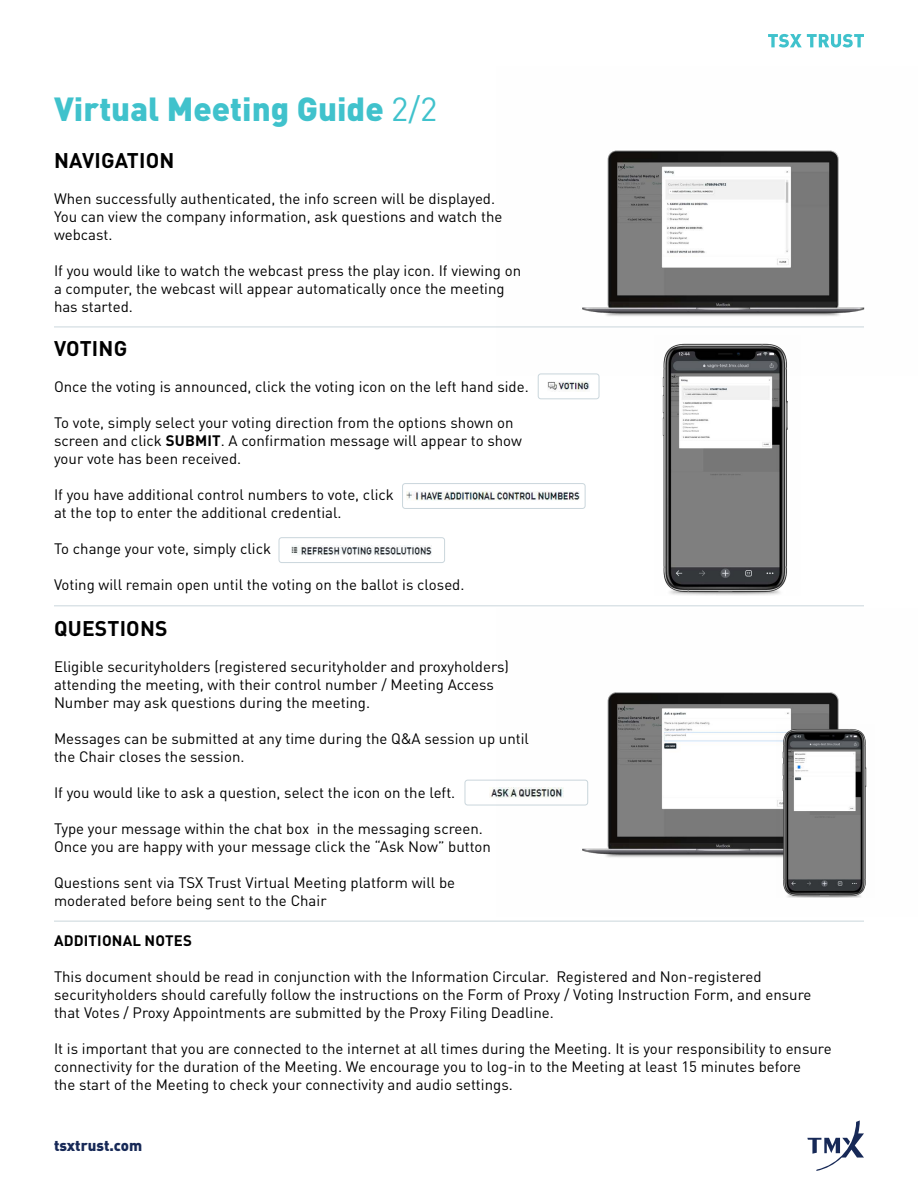
<style>
.page{position:relative;width:918px;height:1188px;background:#fff}
.page>*{position:absolute;margin:0;border:0;box-sizing:border-box;transform-origin:0 0}
.t1{font:900 33px "DIN Pro";color:#40c2cc}
.t2{font:700 21px "DIN Pro";letter-spacing:.01em;color:#000}
.t3{font:15px/18px "DIN Pro";color:#000}
.t4{font:700 15px "DIN Pro";letter-spacing:.01em;color:#000}
.t5{font:900 15px "DIN Pro";color:#172957}
.s1{font-weight:400}
.s2{font-weight:700}
</style>
<div class="page">
<svg style="left:768px;top:34px;width:96px;height:14px"></svg>
<svg style="left:807px;top:1120px;width:57px;height:51px"></svg>
<img style="left:662px;top:375px;width:126px;height:220px">
<hr style="left:54px;top:327px;width:810px;height:1px;background:#cad6dc">
<hr style="left:54px;top:605px;width:810px;height:1px;background:#cad6dc">
<hr style="left:54px;top:921px;width:810px;height:1px;background:#cad6dc">
<div style="left:279px;top:537px;width:166px;height:26px;border:1px solid #cad6dc;border-radius:3px"></div>
<img style="left:292px;top:545px;width:140px;height:10px">
<div style="left:402px;top:483px;width:184px;height:26px;border:1px solid #cad6dc;border-radius:3px"></div>
<img style="left:407px;top:491px;width:172px;height:10px">
<div style="left:538px;top:374px;width:61px;height:25px;border:1px solid #cad6dc;border-radius:3px"></div>
<img style="left:547px;top:381px;width:43px;height:10px">
<div style="left:465px;top:780px;width:123px;height:25px;border:1px solid #cad6dc;border-radius:3px"></div>
<img style="left:489px;top:788px;width:7px;height:9px">
<img style="left:496px;top:150px;width:369px;height:225px">
<img style="left:496px;top:692px;width:343px;height:166px">
<img style="left:777px;top:724px;width:90px;height:174px">
<h1 class="t1" style="left:54px;top:83px;width:385px">Virtual Meeting Guide <span class="s1">2/2</span></h1>
<h2 class="t2" style="left:54px;top:144px;width:122px">NAVIGATION</h2>
<p class="t3" style="left:54px;top:188px;width:450px">When successfully authenticated, the info screen will be displayed.<br>You can view the company information, ask questions and watch the webcast.</p>
<p class="t3" style="left:54px;top:260px;width:469px">If you would like to watch the webcast press the play icon. If viewing on a computer, the webcast will appear automatically once the meeting has started.</p>
<h2 class="t2" style="left:54px;top:332px;width:75px">VOTING</h2>
<p class="t3" style="left:54px;top:377px;width:476px">Once the voting is announced, click the voting icon on the left hand side.</p>
<p class="t3" style="left:54px;top:413px;width:470px">To vote, simply select your voting direction from the options shown on screen and click <span class="s2">SUBMIT</span>. A confirmation message will appear to show your vote has been received.</p>
<p class="t3" style="left:54px;top:485px;width:342px">If you have additional control numbers to vote, click at the top to enter the additional credential.</p>
<p class="t3" style="left:54px;top:539px;width:219px">To change your vote, simply click</p>
<p class="t3" style="left:54px;top:575px;width:412px">Voting will remain open until the voting on the ballot is closed.</p>
<h2 class="t2" style="left:54px;top:612px;width:115px">QUESTIONS</h2>
<p class="t3" style="left:54px;top:656px;width:457px">Eligible securityholders (registered securityholder and proxyholders) attending the meeting, with their control number / Meeting Access<br>Number may ask questions during the meeting.</p>
<p class="t3" style="left:54px;top:728px;width:477px">Messages can be submitted at any time during the Q&amp;A session up until the Chair closes the session.</p>
<p class="t3" style="left:54px;top:782px;width:403px">If you would like to ask a question, select the icon on the left.</p>
<p class="t3" style="left:54px;top:818px;width:439px">Type your message within the chat box in the messaging screen.<br>Once you are happy with your message click the “Ask Now” button</p>
<p class="t3" style="left:54px;top:872px;width:403px">Questions sent via TSX Trust Virtual Meeting platform will be moderated before being sent to the Chair</p>
<p class="t4" style="left:54px;top:929px;width:139px">ADDITIONAL NOTES</p>
<p class="t3" style="left:54px;top:967px;width:759px">This document should be read in conjunction with the Information Circular. Registered and Non-registered securityholders should carefully follow the instructions on the Form of Proxy / Voting Instruction Form, and ensure that Votes / Proxy Appointments are submitted by the Proxy Filing Deadline.</p>
<p class="t3" style="left:54px;top:1039px;width:779px">It is important that you are connected to the internet at all times during the Meeting. It is your responsibility to ensure connectivity for the duration of the Meeting. We encourage you to log-in to the Meeting at least 15 minutes before<br>the start of the Meeting to check your connectivity and audio settings.</p>
<p class="t5" style="left:54px;top:1134px;width:90px">tsxtrust.com</p>
</div>
